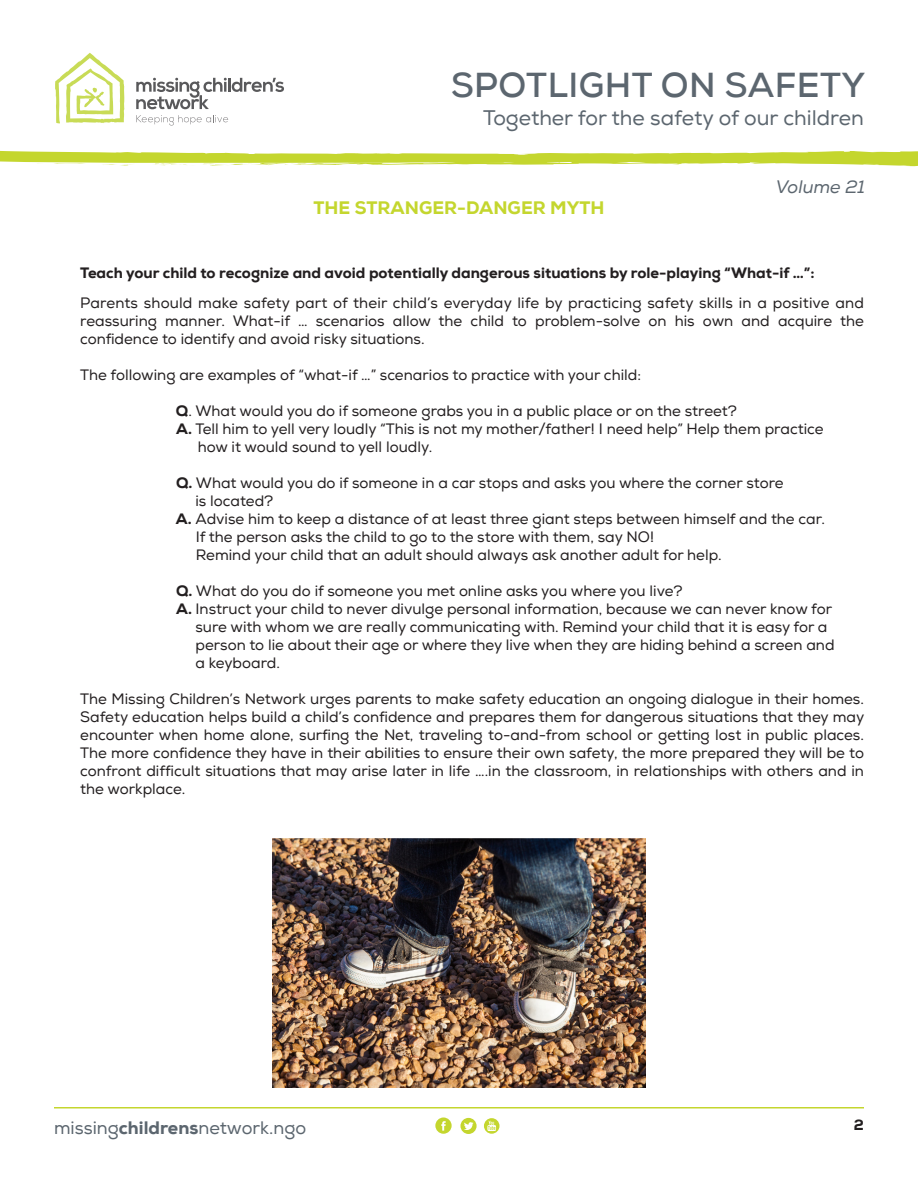
<style>
.page{position:relative;width:918px;height:1188px;background:#fff}
.page>*{position:absolute;margin:0;border:0;box-sizing:border-box;transform-origin:0 0}
.t1{font:700 34.5px "Nexa";letter-spacing:.015em;color:#5c666f}
.t2{font:21px "Nexa";color:#5c666f}
.t3{font:18px "Nexa";color:#5c666f}
.t4{font:800 18px "Nexa";color:#c4d62e}
.t5{font:italic 18px "Nexa";color:#5c666f}
.t6{font:15px/18px "Nexa";color:#231f20;text-align:justify}
.t7{font:800 15px "Nexa";color:#231f20}
.s1{font-weight:800}
</style>
<div class="page">
<hr style="left:54px;top:1107px;width:810px;height:1px;background:#c4d62e">
<svg style="left:484px;top:1118px;width:15px;height:16px"></svg>
<svg style="left:435px;top:1117px;width:17px;height:17px"></svg>
<svg style="left:460px;top:1118px;width:17px;height:16px"></svg>
<svg style="left:0;top:150px;width:918px;height:16px"></svg>
<svg style="left:55px;top:53px;width:70px;height:71px"></svg>
<svg style="left:136px;top:77px;width:148px;height:32px"></svg>
<svg style="left:136px;top:115px;width:92px;height:11px"></svg>
<img style="left:272px;top:838px;width:374px;height:249px">
<h1 class="t1" style="left:451px;top:63px;width:416px">SPOTLIGHT ON SAFETY</h1>
<h2 class="t2" style="left:483px;top:105px;width:382px">Together for the safety of our children</h2>
<p class="t4" style="left:314px;top:196px;width:292px">THE STRANGER-DANGER MYTH</p>
<p class="t5" style="left:776px;top:175px;width:91px">Volume 21</p>
<p class="t7" style="left:80px;top:263px;width:736px">Teach your child to recognize and avoid potentially dangerous situations by role-playing “What-if …”:</p>
<p class="t6" style="left:80px;top:294px;width:785px">Parents should make safety part of their child’s everyday life by practicing safety skills in a positive and reassuring manner. What-if … scenarios allow the child to problem-solve on his own and acquire the confidence to identify and avoid risky situations.</p>
<p class="t6" style="left:80px;top:366px;width:562px">The following are examples of “what-if …” scenarios to practice with your child:</p>
<p class="t6" style="left:176px;top:402px;width:562px"><span class="s1">Q</span>. What would you do if someone grabs you in a public place or on the street?</p>
<p class="t6" style="left:176px;top:420px;width:649px"><span class="s1">A.</span> Tell him to yell very loudly “This is not my mother/father! I need help” Help them practice</p>
<p class="t6" style="left:198px;top:438px;width:236px">how it would sound to yell loudly.</p>
<p class="t6" style="left:176px;top:474px;width:609px"><span class="s1">Q.</span> What would you do if someone in a car stops and asks you where the corner store</p>
<p class="t6" style="left:195px;top:492px;width:79px">is located?</p>
<p class="t6" style="left:176px;top:510px;width:651px"><span class="s1">A.</span> Advise him to keep a distance of at least three giant steps between himself and the car.</p>
<p class="t6" style="left:196px;top:528px;width:460px">If the person asks the child to go to the store with them, say NO!</p>
<p class="t6" style="left:196px;top:546px;width:527px">Remind your child that an adult should always ask another adult for help.</p>
<p class="t6" style="left:176px;top:582px;width:508px"><span class="s1">Q.</span> What do you do if someone you met online asks you where you live?</p>
<p class="t6" style="left:176px;top:600px;width:657px"><span class="s1">A.</span> Instruct your child to never divulge personal information, because we can never know for</p>
<p class="t6" style="left:195px;top:618px;width:634px">sure with whom we are really communicating with. Remind your child that it is easy for a</p>
<p class="t6" style="left:195px;top:636px;width:641px">person to lie about their age or where they live when they are hiding behind a screen and</p>
<p class="t6" style="left:195px;top:654px;width:86px">a keyboard.</p>
<p class="t6" style="left:80px;top:690px;width:786px">The Missing Children’s Network urges parents to make safety education an ongoing dialogue in their homes.<br>Safety education helps build a child’s confidence and prepares them for dangerous situations that they may encounter when home alone, surfing the Net, traveling to-and-from school or getting lost in public places.<br>The more confidence they have in their abilities to ensure their own safety, the more prepared they will be to confront difficult situations that may arise later in life ….in the classroom, in relationships with others and in the workplace.</p>
<p class="t3" style="left:54px;top:1117px;width:254px">missing<span class="s1">childrens</span>network.ngo</p>
<p class="t7" style="left:854px;top:1115px;width:12px">2</p>
</div>
